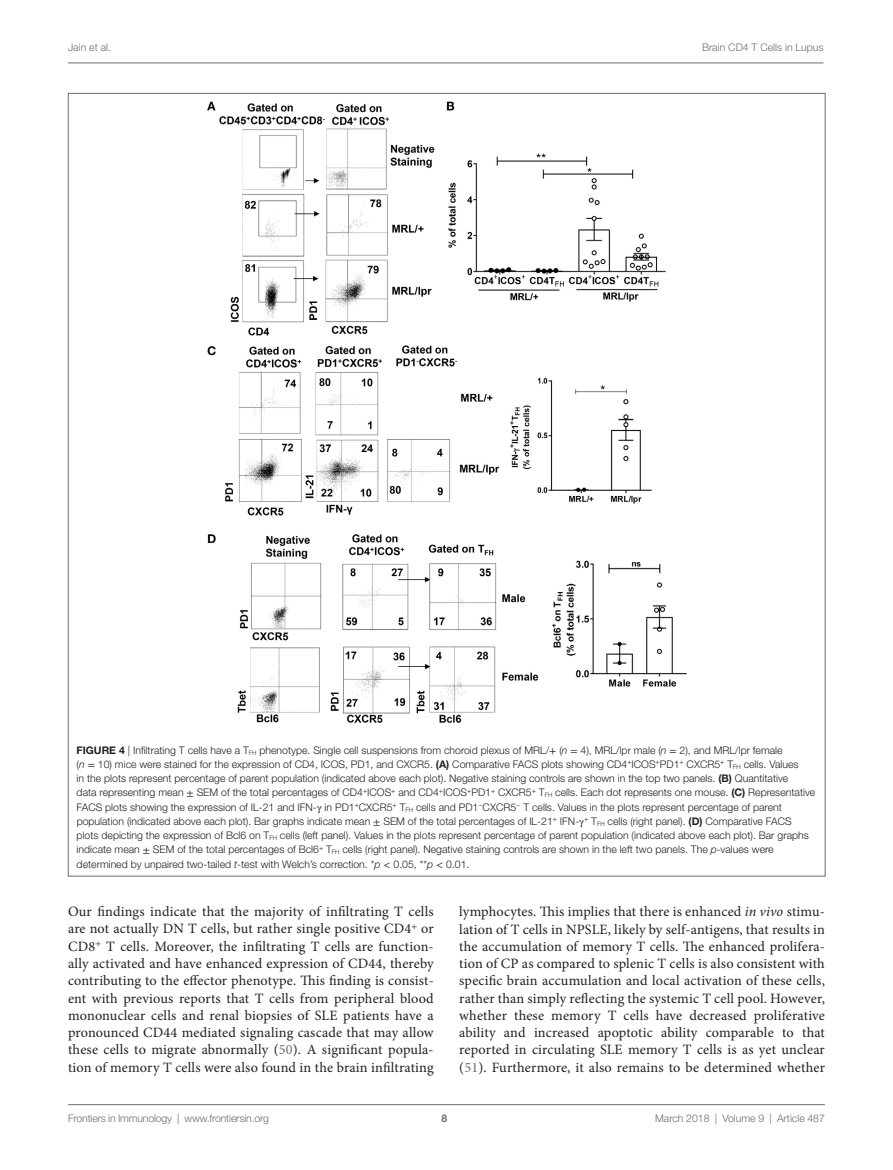
<style>
.page{position:relative;width:893px;height:1170px;background:#fff}
.page>*{position:absolute;margin:0;border:0;box-sizing:border-box;transform-origin:0 0}
.t1{font:14.25px/17.2px "Minion Pro";letter-spacing:.01em;color:#231f20;text-align:justify}
.t2{font:300 10.5px/14.2px "Helvetica Neue LT Std";color:#231f20}
.t3{font:300 10.5px "Helvetica Neue LT Std";color:#6c6d70}
.t4{font:700 10.5px "Helvetica Neue LT Std";color:#6c6d70}
.s1{font-weight:700}
.s2{font-family:"STIX General";font-weight:400}
.s3{font-style:italic}
.s4{color:#6c6d70}
</style>
<div class="page">
<img style="left:207px;top:102px;width:480px;height:621px">
<hr style="left:68px;top:63px;width:756px;height:1px;background:#6c6d70">
<hr style="left:68px;top:1104px;width:757px;height:1px;background:#6c6d70">
<p class="t3" style="left:68px;top:41px;width:44px">Jain et al.</p>
<p class="t3" style="left:702px;top:41px;width:123px">Brain CD4 T Cells in Lupus</p>
<p class="t2" style="left:77px;top:742px;width:740px"><span class="s1">FIGURE 4</span> | Infiltrating T cells have a T<sub>FH</sub> phenotype. Single cell suspensions from choroid plexus of MRL/<span class="s2">+</span> (<span class="s3">n</span> <span class="s2">=</span> 4), MRL/lpr male (<span class="s3">n</span> <span class="s2">=</span> 2), and MRL/lpr female<br>(<span class="s3">n</span> <span class="s2">=</span> 10) mice were stained for the expression of CD4, ICOS, PD1, and CXCR5. <span class="s1">(A)</span> Comparative FACS plots showing CD4<sup>+</sup>ICOS<sup>+</sup>PD1<sup>+</sup> CXCR5<sup>+</sup> T<sub>FH</sub> cells. Values<br>in the plots represent percentage of parent population (indicated above each plot). Negative staining controls are shown in the top two panels. <span class="s1">(B)</span> Quantitative<br>data representing mean <span class="s2">±</span> SEM of the total percentages of CD4<sup>+</sup>ICOS<sup>+</sup> and CD4<sup>+</sup>ICOS<sup>+</sup>PD1<sup>+</sup> CXCR5<sup>+</sup> T<sub>FH</sub> cells. Each dot represents one mouse. <span class="s1">(C)</span> Representative FACS plots showing the expression of IL-21 and IFN-<span class="s2">γ</span> in PD1<sup>+</sup>CXCR5<sup>+</sup> T<sub>FH</sub> cells and PD1<sup>−</sup>CXCR5<sup>−</sup> T cells. Values in the plots represent percentage of parent population (indicated above each plot). Bar graphs indicate mean <span class="s2">±</span> SEM of the total percentages of IL-21<sup>+</sup> IFN-<span class="s2">γ</span><sup>+</sup> T<sub>FH</sub> cells (right panel). <span class="s1">(D)</span> Comparative FACS plots depicting the expression of Bcl6 on T<sub>FH</sub> cells (left panel). Values in the plots represent percentage of parent population (indicated above each plot). Bar graphs indicate mean <span class="s2">±</span> SEM of the total percentages of Bcl6<sup>+</sup> T<sub>FH</sub> cells (right panel). Negative staining controls are shown in the left two panels. The <span class="s3">p</span>-values were determined by unpaired two-tailed <span class="s3">t</span>-test with Welch’s correction. *<span class="s3">p</span> <span class="s2">&lt;</span> 0.05, **<span class="s3">p</span> <span class="s2">&lt;</span> 0.01.</p>
<p class="t1" style="left:68px;top:903px;width:367px">Our findings indicate that the majority of infiltrating T cells are not actually DN T cells, but rather single positive CD4<sup>+</sup> or CD8<sup>+</sup> T cells. Moreover, the infiltrating T cells are function&shy;ally activated and have enhanced expression of CD44, thereby contributing to the effector phenotype. This finding is consist&shy;ent with previous reports that T cells from peripheral blood mononuclear cells and renal biopsies of SLE patients have a pronounced CD44 mediated signaling cascade that may allow these cells to migrate abnormally (<span class="s4">50</span>). A significant popula&shy;tion of memory T cells were also found in the brain infiltrating</p>
<p class="t1" style="left:459px;top:903px;width:367px">lymphocytes. This implies that there is enhanced <span class="s3">in vivo</span> stimu&shy;lation of T cells in NPSLE, likely by self-antigens, that results in the accumulation of memory T cells. The enhanced prolifera&shy;tion of CP as compared to splenic T cells is also consistent with specific brain accumulation and local activation of these cells, rather than simply reflecting the systemic T cell pool. However, whether these memory T cells have decreased proliferative ability and increased apoptotic ability comparable to that reported in circulating SLE memory T cells is as yet unclear (<span class="s4">51</span>). Furthermore, it also remains to be determined whether</p>
<p class="t3" style="left:68px;top:1111px;width:203px">Frontiers in Immunology | www.frontiersin.org</p>
<p class="t3" style="left:655px;top:1111px;width:171px">March 2018 | Volume 9 | Article 487</p>
<p class="t4" style="left:441px;top:1111px;width:7px">8</p>
</div>
